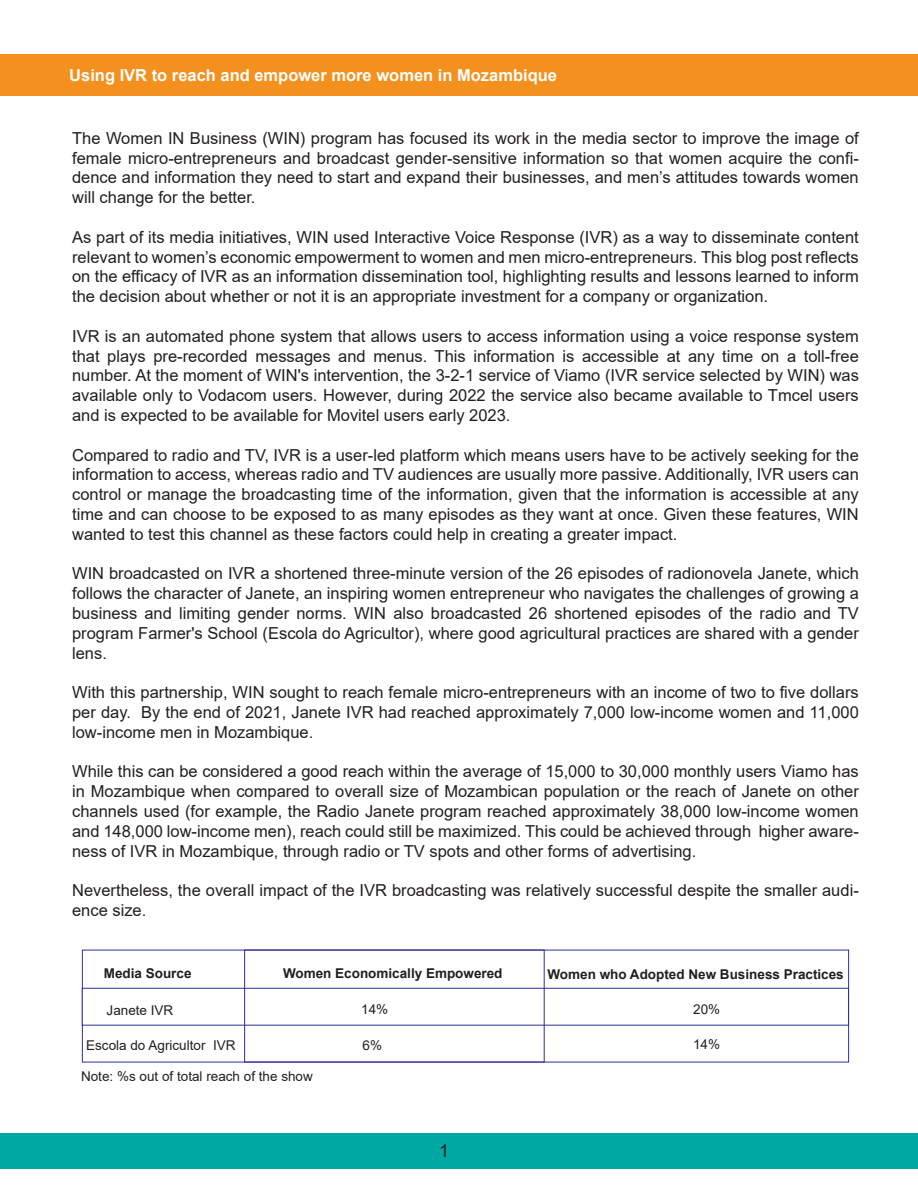
<style>
.page{position:relative;width:918px;height:1188px;background:#fff}
.page>*{position:absolute;margin:0;border:0;box-sizing:border-box;transform-origin:0 0}
.t1{font:18px "Arial";color:#231f20}
.t2{font:16.5px/19.8px "Arial";color:#231f20;text-align:justify}
.t3{font:700 16.5px "Arial";color:#fff}
.t4{font:13.5px "Arial";color:#231f20}
.t5{font:700 13.5px "Arial";color:#231f20}
</style>
<div class="page">
<div style="left:0;top:1133px;width:918px;height:36px;background:#00a8a4"></div>
<div style="left:0;top:54px;width:918px;height:41px;background:#f4901d"></div>
<div style="left:82px;top:988px;width:767px;height:38px;background:#fff;border:1px solid #2e3092"></div>
<div style="left:244px;top:950px;width:301px;height:112px;border:1px solid #2e3092"></div>
<p class="t3" style="left:69px;top:63px;width:489px">Using IVR to reach and empower more women in Mozambique</p>
<p class="t2" style="left:72px;top:128px;width:788px">The Women IN Business (WIN) program has focused its work in the media sector to improve the image of female micro-entrepreneurs and broadcast gender-sensitive information so that women acquire the confi&shy;dence and information they need to start and expand their businesses, and men’s attitudes towards women will change for the better.</p>
<p class="t2" style="left:72px;top:227px;width:788px">As part of its media initiatives, WIN used Interactive Voice Response (IVR) as a way to disseminate content relevant to women’s economic empowerment to women and men micro-entrepreneurs. This blog post reflects on the efficacy of IVR as an information dissemination tool, highlighting results and lessons learned to inform the decision about whether or not it is an appropriate investment for a company or organization.</p>
<p class="t2" style="left:72px;top:326px;width:788px">IVR is an automated phone system that allows users to access information using a voice response system that plays pre-recorded messages and menus. This information is accessible at any time on a toll-free number. At the moment of WIN's intervention, the 3-2-1 service of Viamo (IVR service selected by WIN) was available only to Vodacom users. However, during 2022 the service also became available to Tmcel users and is expected to be available for Movitel users early 2023.</p>
<p class="t2" style="left:72px;top:445px;width:788px">Compared to radio and TV, IVR is a user-led platform which means users have to be actively seeking for the information to access, whereas radio and TV audiences are usually more passive. Additionally, IVR users can control or manage the broadcasting time of the information, given that the information is accessible at any time and can choose to be exposed to as many episodes as they want at once. Given these features, WIN wanted to test this channel as these factors could help in creating a greater impact.</p>
<p class="t2" style="left:72px;top:564px;width:788px">WIN broadcasted on IVR a shortened three-minute version of the 26 episodes of radionovela Janete, which follows the character of Janete, an inspiring women entrepreneur who navigates the challenges of growing a business and limiting gender norms. WIN also broadcasted 26 shortened episodes of the radio and TV program Farmer's School (Escola do Agricultor), where good agricultural practices are shared with a gender lens.</p>
<p class="t2" style="left:72px;top:682px;width:788px">With this partnership, WIN sought to reach female micro-entrepreneurs with an income of two to five dollars per day. By the end of 2021, Janete IVR had reached approximately 7,000 low-income women and 11,000 low-income men in Mozambique.</p>
<p class="t2" style="left:72px;top:762px;width:788px">While this can be considered a good reach within the average of 15,000 to 30,000 monthly users Viamo has in Mozambique when compared to overall size of Mozambican population or the reach of Janete on other channels used (for example, the Radio Janete program reached approximately 38,000 low-income women and 148,000 low-income men), reach could still be maximized. This could be achieved through higher aware&shy;ness of IVR in Mozambique, through radio or TV spots and other forms of advertising.</p>
<p class="t2" style="left:72px;top:880px;width:788px">Nevertheless, the overall impact of the IVR broadcasting was relatively successful despite the smaller audi&shy;ence size.</p>
<p class="t5" style="left:104px;top:964px;width:89px">Media Source</p>
<p class="t5" style="left:283px;top:964px;width:221px">Women Economically Empowered</p>
<p class="t5" style="left:547px;top:964px;width:298px">Women who Adopted New Business Practices</p>
<p class="t4" style="left:361px;top:1000px;width:29px">14%</p>
<p class="t4" style="left:693px;top:1000px;width:29px">20%</p>
<p class="t4" style="left:363px;top:1036px;width:21px">6%</p>
<p class="t4" style="left:693px;top:1035px;width:29px">14%</p>
<p class="t4" style="left:107px;top:1001px;width:68px">Janete IVR</p>
<p class="t4" style="left:86px;top:1036px;width:151px">Escola do Agricultor IVR</p>
<p class="t4" style="left:81px;top:1067px;width:233px">Note: %s out of total reach of the show</p>
<p class="t1" style="left:439px;top:1138px;width:12px">1</p>
</div>
